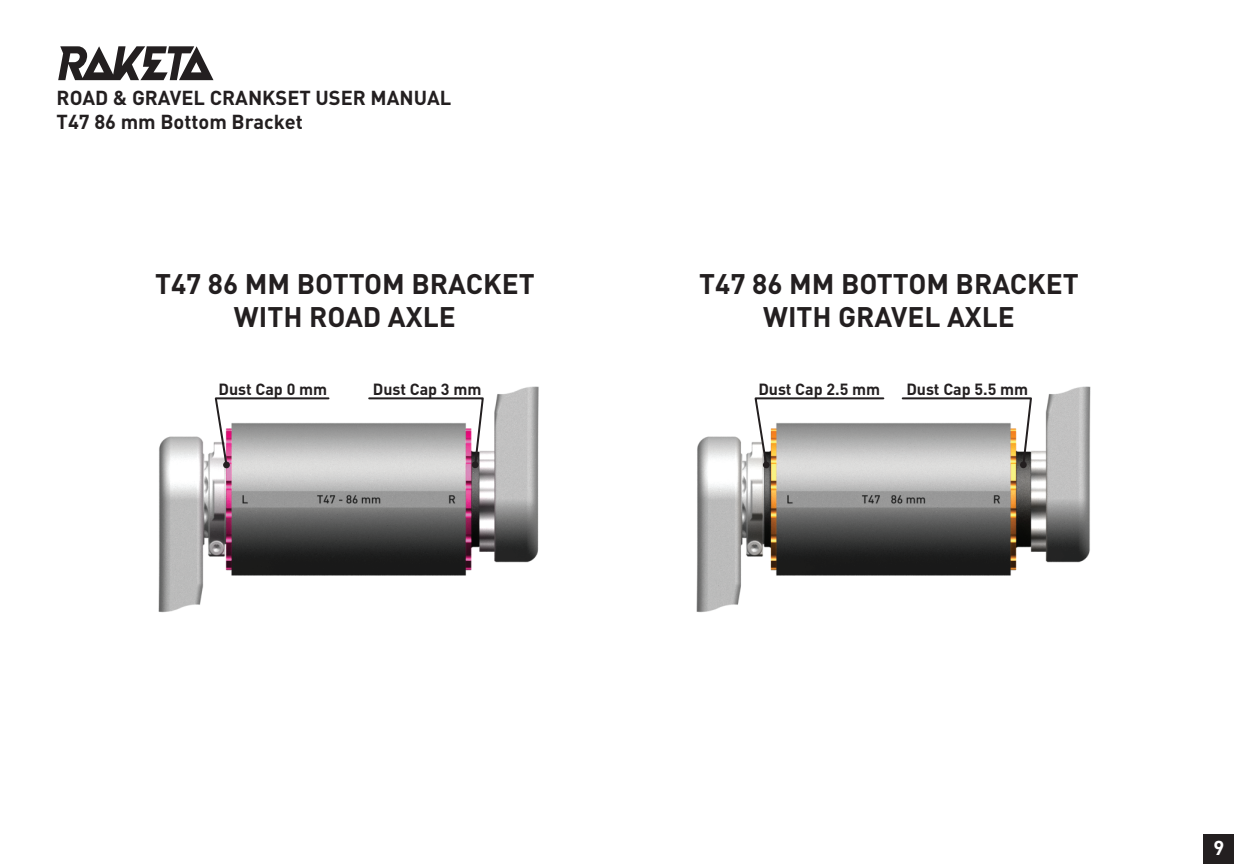
<style>
.page{position:relative;width:1234px;height:864px;background:#fff}
.page>*{position:absolute;margin:0;border:0;box-sizing:border-box;transform-origin:0 0}
.t1{font:700 28px/33.6px "DIN Pro";color:#231f20;text-align:center}
.t2{font:700 20px/24px "DIN Pro";color:#231f20}
.t3{font:700 20px "DIN Pro";color:#fff}
.t4{font:700 16px "DIN Pro";color:#231f20}
</style>
<div class="page">
<img style="left:58px;top:79px;width:1033px;height:534px">
<svg style="left:119px;top:349px;width:469px;height:264px"></svg>
<div style="left:1204px;top:834px;width:30px;height:30px;background:#231f20"></div>
<svg style="left:58px;top:46px;width:155px;height:34px"></svg>
<svg style="left:213px;top:396px;width:117px;height:71px"></svg>
<div style="left:223px;top:462px;width:7px;height:6px;background:#231f20;border-radius:50%"></div>
<svg style="left:367px;top:396px;width:118px;height:71px"></svg>
<div style="left:472px;top:461px;width:6px;height:7px;background:#231f20;border-radius:50%"></div>
<svg style="left:753px;top:396px;width:132px;height:72px"></svg>
<svg style="left:900px;top:396px;width:133px;height:71px"></svg>
<div style="left:1020px;top:461px;width:6px;height:7px;background:#231f20;border-radius:50%"></div>
<p class="t2" style="left:57px;top:85px;width:396px">ROAD &amp; GRAVEL CRANKSET USER MANUAL<br>T47 86 mm Bottom Bracket</p>
<p class="t1" style="left:155px;top:266px;width:381px">T47 86 MM BOTTOM BRACKET<br>WITH ROAD AXLE</p>
<p class="t1" style="left:699px;top:266px;width:381px">T47 86 MM BOTTOM BRACKET<br>WITH GRAVEL AXLE</p>
<p class="t4" style="left:219px;top:379px;width:110px">Dust Cap 0 mm</p>
<p class="t4" style="left:373px;top:379px;width:110px">Dust Cap 3 mm</p>
<p class="t4" style="left:758px;top:379px;width:123px">Dust Cap 2.5 mm</p>
<p class="t4" style="left:906px;top:379px;width:123px">Dust Cap 5.5 mm</p>
<p class="t3" style="left:1213px;top:834px;width:12px">9</p>
</div>
